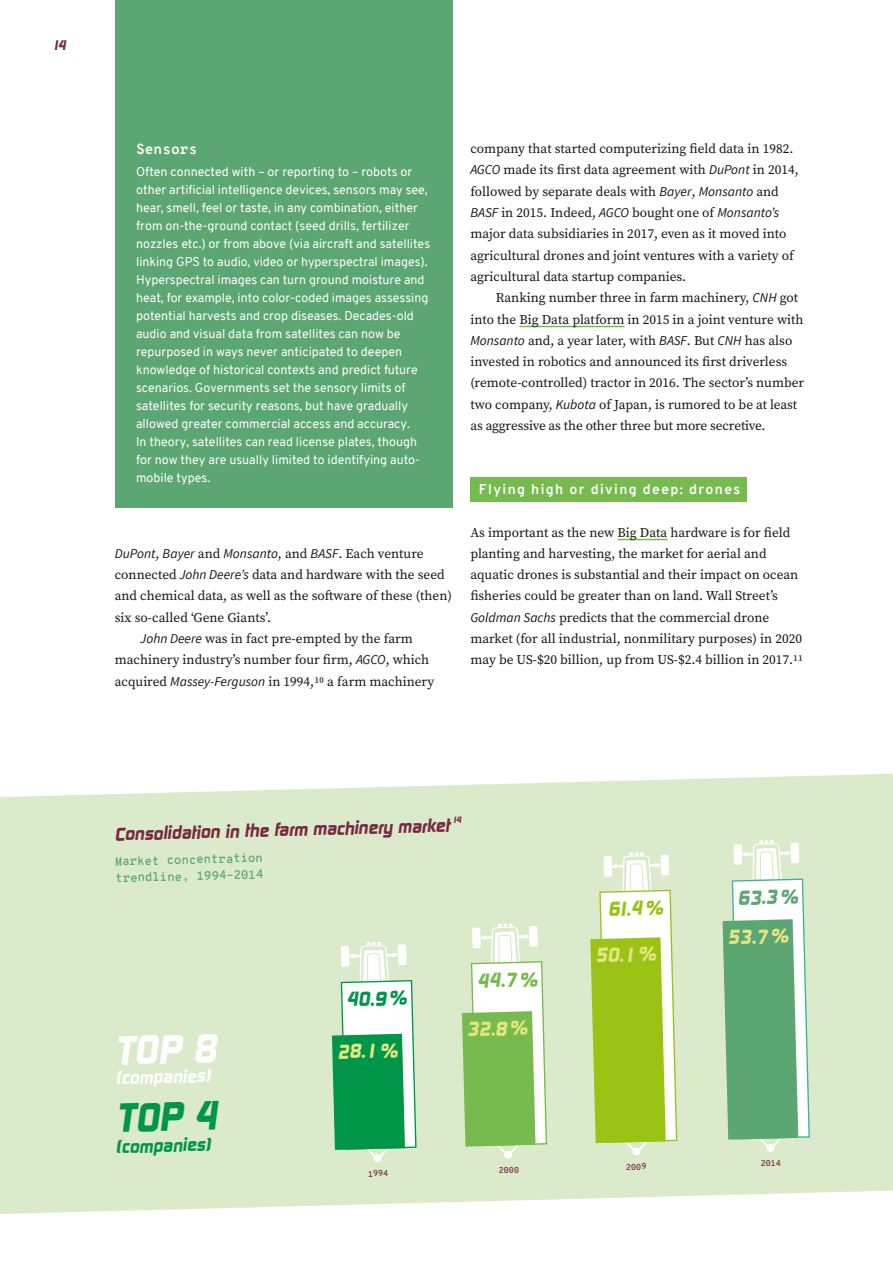
<style>
.page{position:relative;width:893px;height:1263px;background:#fff}
.page>*{position:absolute;margin:0;border:0;box-sizing:border-box;transform-origin:0 0}
.t1{font:italic 800 39.6px "Digital Serial";color:#00964a}
.t2{font:italic 800 39.6px "Digital Serial";color:#fff}
.t3{font:italic 800 19.5px "Digital Serial";color:#e4e680}
.t4{font:italic 800 19.5px "Digital Serial";color:#00964a}
.t5{font:italic 800 19.5px "Digital Serial";color:#77ba4e}
.t6{font:italic 800 19.5px "Digital Serial";color:#9ac316}
.t7{font:italic 800 19.5px "Digital Serial";color:#5ca673}
.t8{font:italic 800 18px "Digital Serial";color:#782843}
.t9{font:italic 800 18px "Digital Serial";color:#fff}
.t10{font:italic 800 18px "Digital Serial";color:#00964a}
.t11{font:700 14.25px "Overpass Mono";color:#fff}
.t12{font:700 13.95px "Overpass";letter-spacing:.1em;color:#fff}
.t13{font:italic 13.5px "Source Sans Pro";color:#181716}
.t14{font:italic 800 13.5px "Digital Serial";color:#782843}
.t15{font:13.35px/21.3px "Source Serif Pro";color:#181716}
.t16{font:12.45px/18px "Overpass";color:#fff}
.t17{font:600 12px/16.5px "Overpass Mono";color:#5ca673}
.t18{font:600 8.25px "Overpass Mono";color:#782843}
.s1{font-family:"Source Serif Pro";font-style:normal;font-size:13.35px}
.s2{font-family:"Source Sans Pro";font-style:italic;font-size:13.5px}
</style>
<div class="page">
<div style="left:0;top:774px;width:893px;height:440px;background:#daeacb"></div>
<svg style="left:332px;top:942px;width:85px;height:221px"></svg>
<svg style="left:462px;top:923px;width:86px;height:236px"></svg>
<svg style="left:590px;top:852px;width:88px;height:304px"></svg>
<svg style="left:722px;top:840px;width:89px;height:312px"></svg>
<hr style="left:519px;top:326px;width:105px;height:1px;background:#77ba4e">
<div style="left:470px;top:477px;width:277px;height:25px;background:#77ba4e"></div>
<hr style="left:618px;top:539px;width:49px;height:1px;background:#77ba4e">
<div style="left:115px;top:0;width:337px;height:345px;background:#5ca673"></div>
<div style="left:115px;top:143px;width:337px;height:365px;background:#5ca673"></div>
<svg style="left:454px;top:817px;width:8px;height:6px"></svg>
<p class="t14" style="left:52px;top:38px;width:16px">14</p>
<p class="t11" style="left:136px;top:139px;width:63px">Sensors</p>
<p class="t16" style="left:136px;top:163px;width:296px">Often connected with – or reporting to – robots or other artificial intelligence devices, sensors may see, hear, smell, feel or taste, in any combination, either from on-the-ground contact (seed drills, fertilizer nozzles etc.) or from above (via aircraft and satellites linking GPS to audio, video or hyperspectral images).<br>Hyperspectral images can turn ground moisture and heat, for example, into color-coded images assessing potential harvests and crop diseases. Decades-old audio and visual data from satellites can now be repurposed in ways never anticipated to deepen knowledge of historical contexts and predict future scenarios. Governments set the sensory limits of satellites for security reasons, but have gradually allowed greater commercial access and accuracy.<br>In theory, satellites can read license plates, though for now they are usually limited to identifying auto&shy;mobile types.</p>
<p class="t13" style="left:115px;top:545px;width:310px">DuPont<span class="s1">,</span> Bayer <span class="s1">and</span> Monsanto<span class="s1">, and</span> BASF<span class="s1">. Each venture</span></p>
<p class="t15" style="left:115px;top:564px;width:331px">connected <span class="s2">John Deere’s</span> data and hardware with the seed</p>
<p class="t15" style="left:115px;top:585px;width:339px">and chemical data, as well as the software of these (then)</p>
<p class="t15" style="left:115px;top:607px;width:156px">six so-called ‘Gene Giants’.</p>
<p class="t15" style="left:140px;top:628px;width:274px"><span class="s2">John Deere</span> was in fact pre-empted by the farm</p>
<p class="t15" style="left:115px;top:649px;width:316px">machinery industry’s number four firm, <span class="s2">AGCO</span>, which</p>
<p class="t15" style="left:115px;top:670px;width:321px">acquired <span class="s2">Massey-Ferguson</span> in 1994,10 a farm machinery</p>
<p class="t15" style="left:470px;top:138px;width:329px">company that started computerizing field data in 1982.<br><span class="s2">AGCO</span> made its first data agreement with <span class="s2">DuPont</span> in 2014, followed by separate deals with <span class="s2">Bayer</span>, <span class="s2">Monsanto</span> and <span class="s2">BASF</span> in 2015. Indeed, <span class="s2">AGCO</span> bought one of <span class="s2">Monsanto’s </span>major data subsidiaries in 2017, even as it moved into agricultural drones and joint ventures with a variety of agricultural data startup companies.</p>
<p class="t15" style="left:470px;top:287px;width:335px;text-indent:26px">Ranking number three in farm machinery, <span class="s2">CNH</span> got into the Big Data platform in 2015 in a joint venture with <span class="s2">Monsanto</span> and, a year later, with <span class="s2">BASF</span>. But <span class="s2">CNH</span> has also invested in robotics and announced its first driverless (remote-controlled) tractor in 2016. The sector’s number two company, <span class="s2">Kubota</span> of Japan, is rumored to be at least as aggressive as the other three but more secretive.</p>
<p class="t12" style="left:479px;top:479px;width:263px">Flying high or diving deep: drones</p>
<p class="t15" style="left:470px;top:521px;width:334px">As important as the new Big Data hardware is for field planting and harvesting, the market for aerial and aquatic drones is substantial and their impact on ocean fisheries could be greater than on land. Wall Street’s <span class="s2">Goldman Sachs</span> predicts that the commercial drone market (for all industrial, nonmilitary purposes) in 2020 may be US-$20 billion, up from US-$2.4 billion in 2017. 11</p>
<h3 class="t8" style="left:115px;top:822px;width:337px;rotate:-1deg">Consolidation in the farm machinery market</h3>
<p class="t17" style="left:115px;top:852px;width:149px;rotate:-1deg">Market concentration trendline, 1994–2014</p>
<h1 class="t2" style="left:115px;top:1027px;width:103px;rotate:-1deg">TOP 8</h1>
<h3 class="t9" style="left:116px;top:1067px;width:96px;rotate:-1deg">(companies)</h3>
<h1 class="t1" style="left:116px;top:1094px;width:103px;rotate:-1deg">TOP 4</h1>
<h3 class="t10" style="left:116px;top:1135px;width:96px;rotate:-1deg">(companies)</h3>
<h2 class="t4" style="left:346px;top:988px;width:62px;rotate:-2deg">40.9%</h2>
<h2 class="t3" style="left:337px;top:1040px;width:62px;rotate:-2deg">28.1%</h2>
<p class="t18" style="left:368px;top:1168px;width:22px;rotate:-2deg">1994</p>
<h2 class="t5" style="left:476px;top:969px;width:62px;rotate:-2deg">44.7%</h2>
<h2 class="t3" style="left:466px;top:1018px;width:62px;rotate:-2deg">32.8%</h2>
<p class="t18" style="left:498px;top:1164px;width:22px;rotate:-2deg">2000</p>
<h2 class="t6" style="left:607px;top:897px;width:57px;rotate:-2deg">61.4 %</h2>
<h2 class="t3" style="left:595px;top:944px;width:62px;rotate:-2deg">50.1%</h2>
<p class="t18" style="left:626px;top:1161px;width:22px;rotate:-2deg">2009</p>
<h2 class="t7" style="left:737px;top:886px;width:62px;rotate:-2deg">63.3%</h2>
<h2 class="t3" style="left:727px;top:926px;width:62px;rotate:-2deg">53.7%</h2>
<p class="t18" style="left:760px;top:1157px;width:22px;rotate:-2deg">2014</p>
</div>
